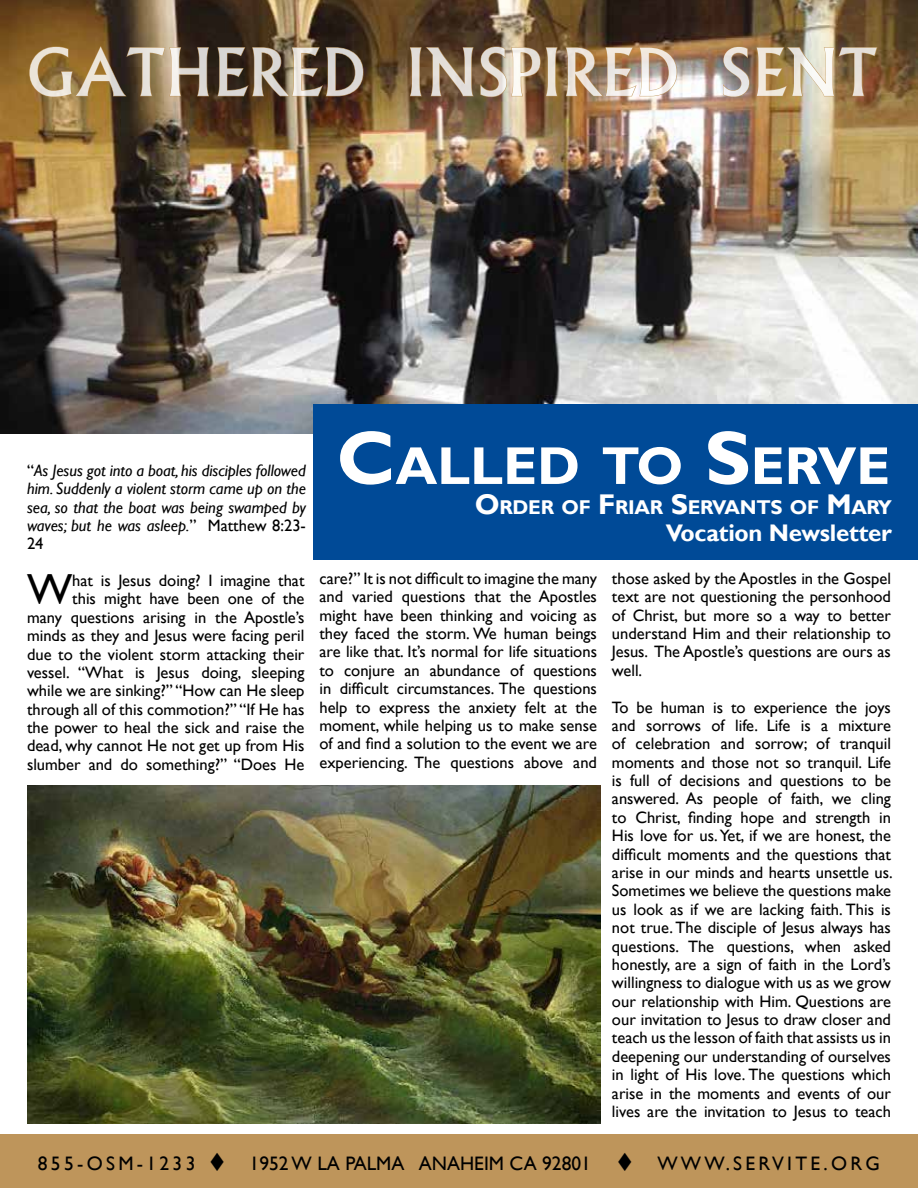
<style>
.page{position:relative;width:918px;height:1188px;background:#fff}
.page>*{position:absolute;margin:0;border:0;box-sizing:border-box;transform-origin:0 0}
.t1{font:500 63px "Albertus";color:#fff}
.t2{font:700 53.55px "Gill Sans";color:#fff}
.t3{font:43.5px "Gill Sans";color:#000}
.t4{font:700 24px "Gill Sans";letter-spacing:-.01em;color:#fff}
.t5{font:700 19.95px "Gill Sans";letter-spacing:-.015em;color:#fff}
.t6{font:19.5px "Gill Sans";letter-spacing:.01em;color:#000}
.t7{font:16.5px/18.5px "Gill Sans";color:#000;text-align:justify}
.t8{font:italic 16.5px/18.5px "Gill Sans";color:#000;text-align:justify}
.s1{font-size:76.5px}
.s2{font-style:normal}
.s3{font-size:28.5px}
</style>
<div class="page">
<img style="left:1px;top:0;width:917px;height:433px">
<div style="left:0;top:1134px;width:918px;height:54px;background:#be955b"></div>
<svg style="left:29px;top:43px;width:180px;height:54px;background:#7e6238"></svg>
<svg style="left:217px;top:47px;width:147px;height:50px;background:#533f29"></svg>
<svg style="left:409px;top:47px;width:65px;height:50px;background:#6f5233"></svg>
<svg style="left:480px;top:46px;width:78px;height:51px;background:#967956"></svg>
<img style="left:565px;top:47px;width:112px;height:50px">
<svg style="left:723px;top:46px;width:27px;height:51px"></svg>
<svg style="left:756px;top:47px;width:122px;height:50px;background:#a78a61"></svg>
<div style="left:314px;top:404px;width:604px;height:155px;background:#004a97"></div>
<img style="left:27px;top:785px;width:574px;height:338px">
<h1 class="t1" style="left:27px;top:34px;width:852px">GATHERED INSPIRED SENT</h1>
<h2 class="t2" style="left:337px;top:434px;width:555px"><span class="s1">C</span>ALLED TO <span class="s1">S</span>ERVE</h2>
<p class="t8" style="left:27px;top:461px;width:281px"><span class="s2">“</span>As Jesus got into a boat, his disciples followed him. Suddenly a violent storm came up on the sea, so that the boat was being swamped by waves; but he was asleep.<span class="s2">” Matthew 8:23- 24</span></p>
<h3 class="t3" style="left:27px;top:564px;width:47px">W</h3>
<p class="t5" style="left:475px;top:495px;width:419px"><span class="s3">O</span>RDER OF <span class="s3">F</span> RIAR <span class="s3">S</span>ERVANTS OF <span class="s3">M</span>ARY</p>
<h3 class="t4" style="left:666px;top:518px;width:228px">Vocation Newsletter</h3>
<p class="t7" style="left:27px;top:572px;width:279px;text-align:right">hat is Jesus doing? I imagine that<br>this might have been one of the<br>many questions arising in the Apostle’s minds as they and Jesus were facing peril due to the violent storm attacking their vessel. “What is Jesus doing, sleeping while we are sinking?” “How can He sleep through all of this commotion?” “If He has the power to heal the sick and raise the dead, why cannot He not get up from His slumber and do something?” “Does He</p>
<p class="t7" style="left:319px;top:569px;width:279px">care?” It is not difficult to imagine the many and varied questions that the Apostles might have been thinking and voicing as they faced the storm. We human beings are like that. It’s normal for life situations to conjure an abundance of questions in difficult circumstances. The questions help to express the anxiety felt at the moment, while helping us to make sense of and find a solution to the event we are experiencing. The questions above and</p>
<p class="t7" style="left:612px;top:569px;width:281px">those asked by the Apostles in the Gospel text are not questioning the personhood of Christ, but more so a way to better understand Him and their relationship to Jesus. The Apostle’s questions are ours as well.</p>
<p class="t7" style="left:612px;top:698px;width:282px">To be human is to experience the joys and sorrows of life. Life is a mixture of celebration and sorrow; of tranquil moments and those not so tranquil. Life is full of decisions and questions to be answered. As people of faith, we cling to Christ, finding hope and strength in His love for us. Yet, if we are honest, the difficult moments and the questions that arise in our minds and hearts unsettle us.<br>Sometimes we believe the questions make us look as if we are lacking faith. This is not true. The disciple of Jesus always has questions. The questions, when asked honestly, are a sign of faith in the Lord’s willingness to dialogue with us as we grow our relationship with Him. Questions are our invitation to Jesus to draw closer and teach us the lesson of faith that assists us in deepening our understanding of ourselves in light of His love. The questions which arise in the moments and events of our lives are the invitation to Jesus to teach</p>
<p class="t6" style="left:38px;top:1153px;width:844px">855-OSM-1233 ▼ 1952 W LA PALMA ANAHEIM CA 92801 ▼ WWW.SERVITE.ORG</p>
</div>
